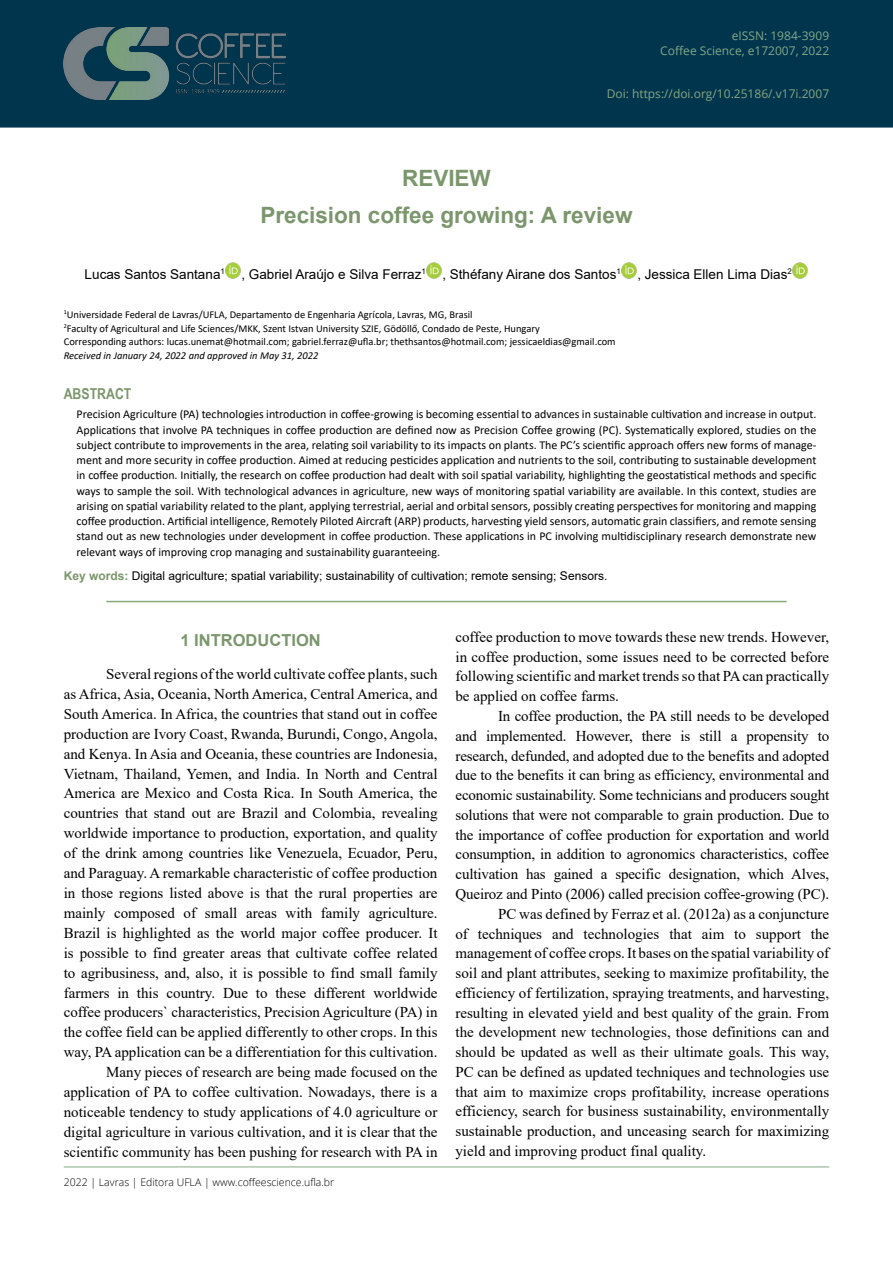
<style>
.page{position:relative;width:893px;height:1263px;background:#fff}
.page>*{position:absolute;margin:0;border:0;box-sizing:border-box;transform-origin:0 0}
.t1{font:700 22.5px/36.3px "Arial";color:#7b966c;text-align:center}
.t2{font:700 16.5px "Arial";color:#7b966c}
.t3{font:15px/20px "Times New Roman";color:#000;text-align:right}
.t4{font:700 15px "Arial Narrow";color:#7b966c}
.t5{font:13.5px "Arial";color:#000}
.t6{font:12px/15.3px "Calibri";color:#000;text-align:justify}
.t7{font:12px "Arial";color:#000}
.t8{font:12px/15px "Open Sans";color:#84a886;text-align:right}
.t9{font:12px "Open Sans";color:#88a77f}
.t10{font:10.5px/13.8px "Calibri";color:#000}
.t11{font:300 10.5px "Open Sans";color:#000}
.t12{font:italic 10.5px "Calibri";color:#000}
.s1{font-weight:700;color:#7b966c}
</style>
<div class="page">
<div style="left:0;top:0;width:893px;height:128px;background:#00354e"></div>
<img style="left:64px;top:28px;width:222px;height:72px">
<hr style="left:64px;top:1166px;width:765px;height:1px;background:#84a886">
<hr style="left:106px;top:601px;width:681px;height:1px;background:#88a77f">
<img style="left:225px;top:263px;width:16px;height:16px">
<img style="left:426px;top:263px;width:16px;height:16px">
<img style="left:621px;top:263px;width:16px;height:16px">
<img style="left:792px;top:263px;width:16px;height:16px">
<p class="t8" style="left:660px;top:28px;width:170px">eISSN: 1984-3909<br>Coffee Science, e172007, 2022</p>
<p class="t9" style="left:607px;top:86px;width:224px">Doi: https://doi.org/10.25186/.v17i.2007</p>
<h1 class="t1" style="left:260px;top:161px;width:374px">REVIEW<br>Precision coffee growing: A review</h1>
<p class="t5" style="left:85px;top:264px;width:709px">Lucas Santos Santana<sup>1</sup> , Gabriel Araújo e Silva Ferraz<sup>1</sup> , Sthéfany Airane dos Santos<sup>1</sup> , Jessica Ellen Lima Dias<sup>2</sup></p>
<p class="t10" style="left:64px;top:307px;width:553px"><sup>1</sup>Universidade Federal de Lavras/UFLA, Departamento de Engenharia Agrícola, Lavras, MG, Brasil<br><sup>2</sup>Faculty of Agricultural and Life Sciences/MKK, Szent Istvan University SZIE, Gödöllő, Condado de Peste, Hungary<br>Corresponding authors: lucas.unemat@hotmail.com; gabriel.ferraz@ufla.br; thethsantos@hotmail.com; jessicaeldias@gmail.com</p>
<p class="t12" style="left:64px;top:348px;width:256px">Received in January 24, 2022 and approved in May 31, 2022</p>
<p class="t4" style="left:64px;top:382px;width:69px">ABSTRACT</p>
<p class="t6" style="left:77px;top:406px;width:741px">Precision Agriculture (PA) technologies introduction in coffee-growing is becoming essential to advances in sustainable cultivation and increase in output.<br>Applications that involve PA techniques in coffee production are defined now as Precision Coffee growing (PC). Systematically explored, studies on the subject contribute to improvements in the area, relating soil variability to its impacts on plants. The PC’s scientific approach offers new forms of manage&shy;ment and more security in coffee production. Aimed at reducing pesticides application and nutrients to the soil, contributing to sustainable development in coffee production. Initially, the research on coffee production had dealt with soil spatial variability, highlighting the geostatistical methods and specific ways to sample the soil. With technological advances in agriculture, new ways of monitoring spatial variability are available. In this context, studies are arising on spatial variability related to the plant, applying terrestrial, aerial and orbital sensors, possibly creating perspectives for monitoring and mapping coffee production. Artificial intelligence, Remotely Piloted Aircraft (ARP) products, harvesting yield sensors, automatic grain classifiers, and remote sensing stand out as new technologies under development in coffee production. These applications in PC involving multidisciplinary research demonstrate new relevant ways of improving crop managing and sustainability guaranteeing.</p>
<p class="t7" style="left:64px;top:567px;width:545px"><span class="s1">Key words:</span> Digital agriculture; spatial variability; sustainability of cultivation; remote sensing; Sensors.</p>
<p class="t2" style="left:180px;top:629px;width:142px">1 INTRODUCTION</p>
<p class="t3" style="left:64px;top:663px;width:375px">Several regions of the world cultivate coffee plants, such<br>as Africa, Asia, Oceania, North America, Central America, and South America. In Africa, the countries that stand out in coffee production are Ivory Coast, Rwanda, Burundi, Congo, Angola, and Kenya. In Asia and Oceania, these countries are Indonesia, Vietnam, Thailand, Yemen, and India. In North and Central America are Mexico and Costa Rica. In South America, the countries that stand out are Brazil and Colombia, revealing worldwide importance to production, exportation, and quality of the drink among countries like Venezuela, Ecuador, Peru, and Paraguay. A remarkable characteristic of coffee production in those regions listed above is that the rural properties are mainly composed of small areas with family agriculture.<br>Brazil is highlighted as the world major coffee producer. It is possible to find greater areas that cultivate coffee related to agribusiness, and, also, it is possible to find small family farmers in this country. Due to these different worldwide coffee producers` characteristics, Precision Agriculture (PA) in the coffee field can be applied differently to other crops. In this way, PA application can be a differentiation for this cultivation.<br>Many pieces of research are being made focused on the application of PA to coffee cultivation. Nowadays, there is a noticeable tendency to study applications of 4.0 agriculture or digital agriculture in various cultivation, and it is clear that the scientific community has been pushing for research with PA in</p>
<p class="t11" style="left:64px;top:1175px;width:272px">2022 | Lavras | Editora UFLA | www.coffeescience.ufla.br</p>
<p class="t3" style="left:455px;top:626px;width:375px;text-align:justify">coffee production to move towards these new trends. However, in coffee production, some issues need to be corrected before following scientific and market trends so that PA can practically be applied on coffee farms.</p>
<p class="t3" style="left:498px;top:705px;width:333px">In coffee production, the PA still needs to be developed</p>
<p class="t3" style="left:455px;top:725px;width:375px">and implemented. However, there is still a propensity to</p>
<p class="t3" style="left:455px;top:745px;width:375px">research, defunded, and adopted due to the benefits and adopted</p>
<p class="t3" style="left:455px;top:765px;width:375px">due to the benefits it can bring as efficiency, environmental and</p>
<p class="t3" style="left:455px;top:785px;width:375px">economic sustainability. Some technicians and producers sought</p>
<p class="t3" style="left:455px;top:804px;width:375px">solutions that were not comparable to grain production. Due to</p>
<p class="t3" style="left:455px;top:824px;width:375px">the importance of coffee production for exportation and world</p>
<p class="t3" style="left:455px;top:844px;width:375px">consumption, in addition to agronomics characteristics, coffee</p>
<p class="t3" style="left:455px;top:864px;width:375px">cultivation has gained a specific designation, which Alves,</p>
<p class="t3" style="left:455px;top:883px;width:375px">Queiroz and Pinto (2006) called precision coffee-growing (PC).</p>
<p class="t3" style="left:498px;top:903px;width:333px">PC was defined by Ferraz et al. (2012a) as a conjuncture</p>
<p class="t3" style="left:455px;top:923px;width:375px">of techniques and technologies that aim to support the</p>
<p class="t3" style="left:455px;top:943px;width:375px">management of coffee crops. It bases on the spatial variability of</p>
<p class="t3" style="left:455px;top:962px;width:375px">soil and plant attributes, seeking to maximize profitability, the</p>
<p class="t3" style="left:455px;top:982px;width:375px">efficiency of fertilization, spraying treatments, and harvesting,</p>
<p class="t3" style="left:455px;top:1002px;width:375px">resulting in elevated yield and best quality of the grain. From</p>
<p class="t3" style="left:455px;top:1022px;width:375px">the development new technologies, those definitions can and</p>
<p class="t3" style="left:455px;top:1042px;width:375px">should be updated as well as their ultimate goals. This way,</p>
<p class="t3" style="left:455px;top:1061px;width:375px">PC can be defined as updated techniques and technologies use</p>
<p class="t3" style="left:455px;top:1081px;width:375px">that aim to maximize crops profitability, increase operations</p>
<p class="t3" style="left:455px;top:1101px;width:375px">efficiency, search for business sustainability, environmentally</p>
<p class="t3" style="left:455px;top:1121px;width:375px">sustainable production, and unceasing search for maximizing</p>
<p class="t3" style="left:455px;top:1140px;width:252px">yield and improving product final quality.</p>
</div>
